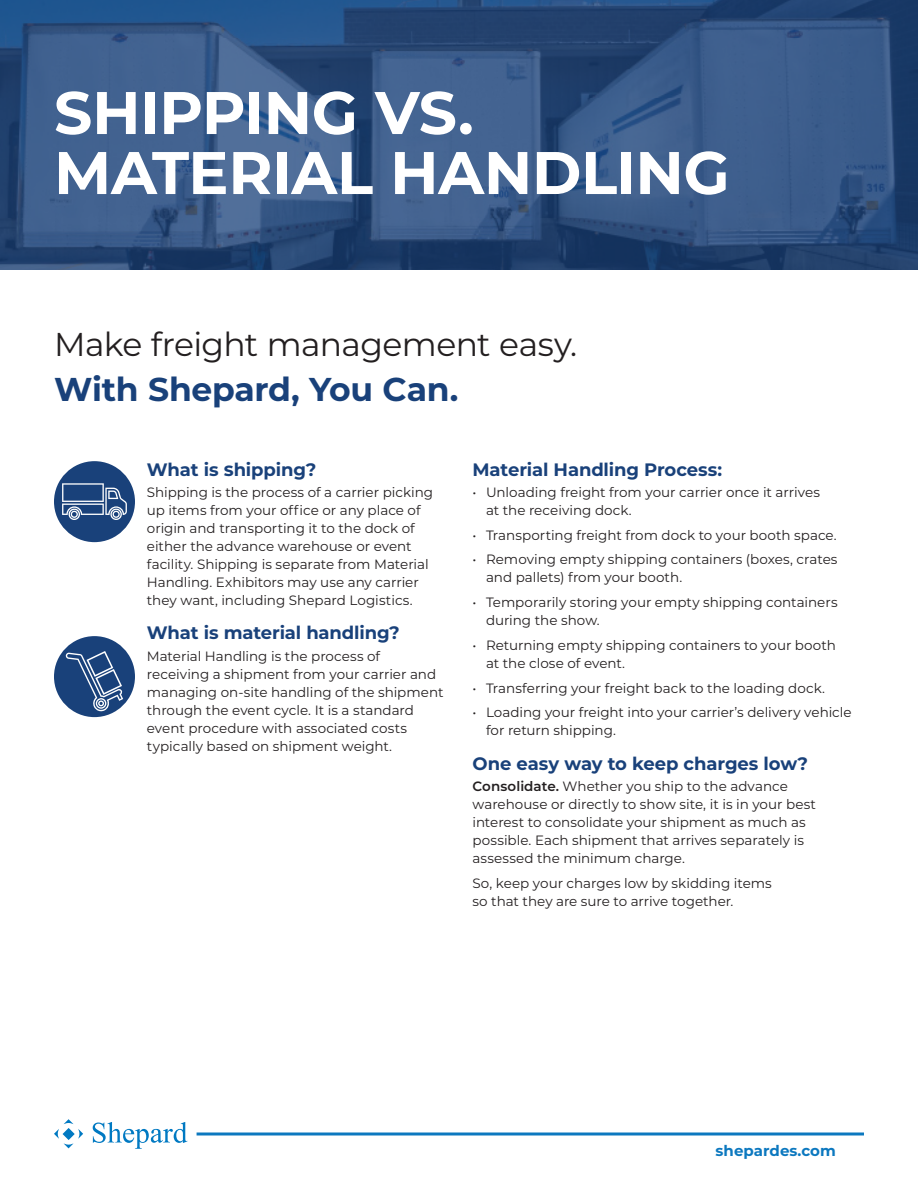
<style>
.page{position:relative;width:918px;height:1188px;background:#fff}
.page>*{position:absolute;margin:0;border:0;box-sizing:border-box;transform-origin:0 0}
.AD_Heading{font:700 60px/60px "Montserrat";letter-spacing:-.01em;color:#fff}
.AD_MiniHeadingA{font:33px "Montserrat";letter-spacing:-.02em;color:#231f20}
.AD_MiniHeadingB{font:700 33px "Montserrat";letter-spacing:-.01em;color:#19417a}
.AD_SectionHeading{font:700 18px "Montserrat";letter-spacing:-.01em;color:#19417a}
.t1{font:700 15px "Montserrat";color:#0c78bf}
.AD_Copy{font:13.5px/18px "Montserrat";color:#231f20}
.s1{font-weight:600}
</style>
<div class="page">
<svg style="left:54px;top:1119px;width:29px;height:29px"></svg>
<svg style="left:93px;top:1122px;width:94px;height:27px"></svg>
<svg style="left:197px;top:1132px;width:667px;height:4px;background:#4899ce"></svg>
<svg style="left:0;top:0;width:918px;height:270px;background:#335482"></svg>
<div style="left:54px;top:636px;width:81px;height:81px;background:#19417a;border-radius:50%"></div>
<svg style="left:66px;top:651px;width:57px;height:60px"></svg>
<div style="left:54px;top:461px;width:81px;height:81px;background:#19417a;border-radius:50%"></div>
<svg style="left:62px;top:483px;width:65px;height:37px"></svg>
<p class="AD_Heading" style="left:54px;top:80px;width:677px">SHIPPING VS.<br>MATERIAL HANDLING</p>
<p class="AD_MiniHeadingA" style="left:54px;top:321px;width:525px">Make freight management easy.</p>
<p class="AD_MiniHeadingB" style="left:54px;top:365px;width:406px">With Shepard, You Can.</p>
<p class="AD_SectionHeading" style="left:147px;top:456px;width:171px">What is Shipping?</p>
<p class="AD_Copy" style="left:147px;top:483px;width:288px">Shipping is the process of a carrier picking up items from your office or any place of origin and transporting it to the dock of either the advance warehouse or event facility. Shipping is separate from Material Handling. Exhibitors may use any carrier they want, including Shepard Logistics.</p>
<p class="AD_SectionHeading" style="left:147px;top:620px;width:255px">What is material handling?</p>
<p class="AD_Copy" style="left:147px;top:646px;width:298px">Material Handling is the process of receiving a shipment from your carrier and managing on-site handling of the shipment through the event cycle. It is a standard event procedure with associated costs typically based on shipment weight.</p>
<p class="AD_SectionHeading" style="left:472px;top:456px;width:251px">Material Handling Process:</p>
<p class="AD_Copy" style="left:486px;top:483px;width:336px;text-indent:-14px">• Unloading freight from your carrier once it arrives at the receiving dock.</p>
<p class="AD_Copy" style="left:472px;top:525px;width:366px">• Transporting freight from dock to your booth space.</p>
<p class="AD_Copy" style="left:486px;top:550px;width:353px;text-indent:-14px">• Removing empty shipping containers (boxes, crates and pallets) from your booth.</p>
<p class="AD_Copy" style="left:486px;top:593px;width:353px;text-indent:-14px">• Temporarily storing your empty shipping containers during the show.</p>
<p class="AD_Copy" style="left:486px;top:636px;width:351px;text-indent:-14px">• Returning empty shipping containers to your booth at the close of event.</p>
<p class="AD_Copy" style="left:472px;top:678px;width:354px">• Transferring your freight back to the loading dock.</p>
<p class="AD_Copy" style="left:486px;top:703px;width:367px;text-indent:-14px">• Loading your freight into your carrier’s delivery vehicle for return shipping.</p>
<p class="AD_SectionHeading" style="left:472px;top:750px;width:337px">One easy way to keep charges low?</p>
<p class="AD_Copy" style="left:472px;top:777px;width:345px"><span class="s1">Consolidate.</span> Whether you ship to the advance warehouse or directly to show site, it is in your best interest to consolidate your shipment as much as possible. Each shipment that arrives separately is assessed the minimum charge.</p>
<p class="AD_Copy" style="left:472px;top:873px;width:301px">So, keep your charges low by skidding items so that they are sure to arrive together.</p>
<p class="t1" style="left:716px;top:1140px;width:122px">shepardes.com</p>
</div>
